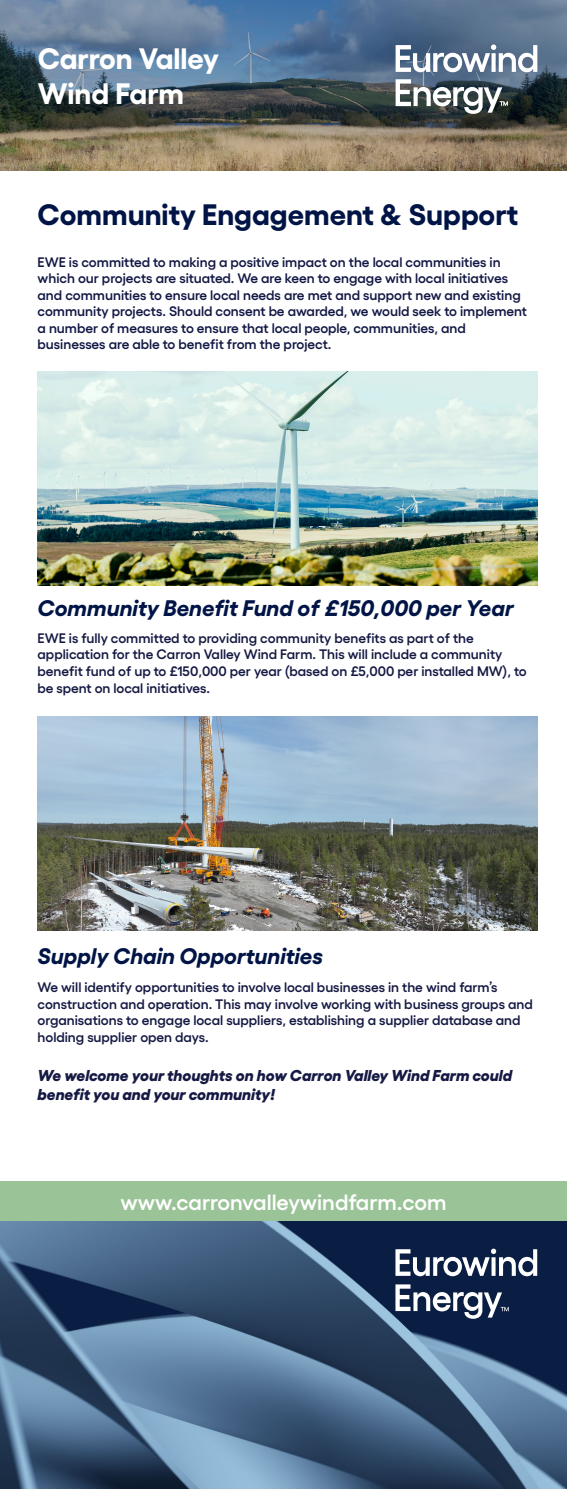
<style>
.page{position:relative;width:567px;height:1489px;background:#fff}
.page>*{position:absolute;margin:0;border:0;box-sizing:border-box;transform-origin:0 0}
.t1{font:700 29.5px "Gellix";color:#001446}
.t2{font:700 29.5px/35.4px "Gellix";color:#fff}
.t3{font:italic 700 22.5px "Gellix";color:#001446}
.t4{font:600 22px "Gellix";color:#fff}
.t5{font:italic 800 15.75px/18.9px "Gellix";color:#151943}
.t6{font:600 13.75px/16.5px "Gellix";color:#151943}
.t7{font:600 13.75px/16.5px "Gellix";color:#121844}
</style>
<div class="page">
<img style="left:0;top:1220px;width:567px;height:268px">
<div style="left:0;top:1181px;width:567px;height:39px;background:#9bc398"></div>
<svg style="left:395px;top:1248px;width:142px;height:28px"></svg>
<svg style="left:395px;top:1284px;width:114px;height:34px"></svg>
<img style="left:38px;top:716px;width:499px;height:214px">
<img style="left:38px;top:371px;width:499px;height:214px">
<img style="left:0;top:0;width:567px;height:170px">
<svg style="left:396px;top:44px;width:141px;height:28px"></svg>
<svg style="left:396px;top:79px;width:112px;height:35px"></svg>
<h1 class="t2" style="left:38px;top:37px;width:183px">Carron Valley<br>Wind Farm</h1>
<h1 class="t1" style="left:38px;top:191px;width:482px">Community Engagement &amp; Support</h1>
<p class="t7" style="left:38px;top:252px;width:491px">EWE is committed to making a positive impact on the local communities in which our projects are situated. We are keen to engage with local initiatives and communities to ensure local needs are met and support new and existing community projects. Should consent be awarded, we would seek to implement a number of measures to ensure that local people, communities, and businesses are able to benefit from the project.</p>
<h2 class="t3" style="left:38px;top:589px;width:478px">Community Benefit Fund of £150,000 per Year</h2>
<p class="t6" style="left:38px;top:628px;width:491px">EWE is fully committed to providing community benefits as part of the application for the Carron Valley Wind Farm. This will include a community benefit fund of up to £150,000 per year (based on £5,000 per installed MW), to be spent on local initiatives.</p>
<h2 class="t3" style="left:38px;top:938px;width:287px">Supply Chain Opportunities</h2>
<p class="t6" style="left:38px;top:977px;width:497px">We will identify opportunities to involve local businesses in the wind farm’s construction and operation. This may involve working with business groups and organisations to engage local suppliers, establishing a supplier database and holding supplier open days.</p>
<p class="t5" style="left:38px;top:1063px;width:476px">We welcome your thoughts on how Carron Valley Wind Farm could benefit you and your community!</p>
<h3 class="t4" style="left:120px;top:1184px;width:328px">www.carronvalleywindfarm.com</h3>
</div>
